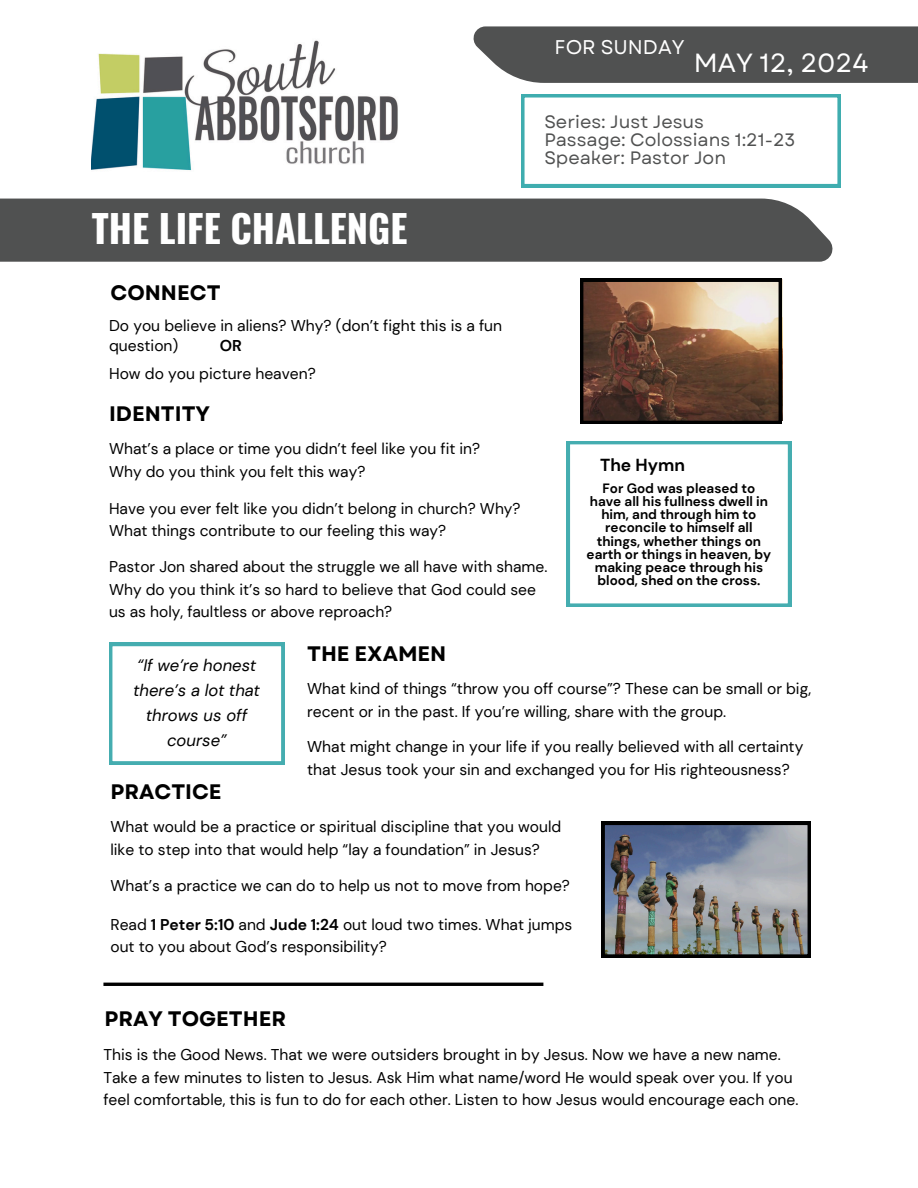
<style>
.page{position:relative;width:918px;height:1188px;background:#fff}
.page>*{position:absolute;margin:0;border:0;box-sizing:border-box;transform-origin:0 0}
.t1{font:700 38.1px "Oswald";color:#fff}
.t2{font:26.25px "Garet";color:#fff}
.t3{font:700 21px "Garet";color:#000}
.t4{font:19.8px "Garet";color:#fff}
.t5{font:18px/17.9px "Garet";color:#505151}
.t6{font:700 17.4px "DM Sans";color:#000}
.t7{font:italic 16.65px/24.9px "DM Sans";color:#000;text-align:center}
.t8{font:15.6px/22.5px "DM Sans";color:#000}
.t9{font:700 15.6px "DM Sans";color:#000}
.t10{font:700 13.5px/13px "DM Sans";color:#000;text-align:center}
.s1{font-weight:700}
</style>
<div class="page">
<img style="left:92px;top:40px;width:306px;height:131px">
<div style="left:0;top:199px;width:833px;height:63px;background:#505151"></div>
<div style="left:473px;top:26px;width:445px;height:57px;background:#505151"></div>
<hr style="left:103px;top:983px;width:440px;height:3px;background:#000">
<svg style="left:521px;top:94px;width:320px;height:93px"></svg>
<svg style="left:580px;top:279px;width:202px;height:145px"></svg>
<svg style="left:567px;top:441px;width:224px;height:165px"></svg>
<svg style="left:109px;top:643px;width:175px;height:121px"></svg>
<img style="left:602px;top:822px;width:209px;height:136px">
<h6 class="t4" style="left:555px;top:33px;width:131px">FOR SUNDAY</h6>
<h5 class="t2" style="left:694px;top:44px;width:176px">MAY 12, 2024</h5>
<h3 class="t1" style="left:92px;top:198px;width:317px">THE LIFE CHALLENGE</h3>
<p class="t3" style="left:110px;top:277px;width:112px">CONNECT</p>
<h4 class="t8" style="left:109px;top:316px;width:395px;line-height:20px">Do you believe in aliens? Why? (don’t fight this is a fun question)</h4>
<h4 class="t9" style="left:220px;top:335px;width:24px">OR</h4>
<h2 class="t8" style="left:109px;top:363px;width:208px">How do you picture heaven?</h2>
<h3 class="t3" style="left:109px;top:398px;width:102px">IDENTITY</h3>
<h3 class="t8" style="left:109px;top:438px;width:373px">What’s a place or time you didn’t feel like you fit in?<br>Why do you think you felt this way?</h3>
<p class="t5" style="left:544px;top:113px;width:252px">Series: Just Jesus<br>Passage: Colossians 1:21-23<br>Speaker: Pastor Jon</p>
<p class="t6" style="left:600px;top:453px;width:86px">The Hymn</p>
<p class="t8" style="left:109px;top:497px;width:413px">Have you ever felt like you didn’t belong in church? Why?<br>What things contribute to our feeling this way?</p>
<h3 class="t8" style="left:109px;top:556px;width:440px">Pastor Jon shared about the struggle we all have with shame.<br>Why do you think it’s so hard to believe that God could see us as holy, faultless or above reproach?</h3>
<p class="t10" style="left:587px;top:482px;width:186px">For God was pleased to have all his fullness dwell in him, and through him to reconcile to himself all things, whether things on earth or things in heaven, by making peace through his blood, shed on the cross.</p>
<p class="t7" style="left:133px;top:653px;width:128px">“If we’re honest there’s a lot that throws us off course”</p>
<p class="t3" style="left:110px;top:777px;width:113px">PRACTICE</p>
<p class="t3" style="left:307px;top:638px;width:141px">THE EXAMEN</p>
<p class="t8" style="left:307px;top:677px;width:505px;line-height:23.1px">What kind of things “throw you off course”? These can be small or big, recent or in the past. If you’re willing, share with the group.</p>
<p class="t8" style="left:307px;top:735px;width:498px;line-height:23.1px">What might change in your life if you really believed with all certainty that Jesus took your sin and exchanged you for His righteousness?</p>
<h6 class="t8" style="left:110px;top:816px;width:452px;line-height:23px">What would be a practice or spiritual discipline that you would like to step into that would help “lay a foundation” in Jesus?</h6>
<h1 class="t8" style="left:110px;top:874px;width:461px">What’s a practice we can do to help us not to move from hope?</h1>
<p class="t8" style="left:110px;top:913px;width:463px">Read <span class="s1">1 Peter 5:10</span> and <span class="s1">Jude 1:24</span> out loud two times. What jumps out to you about God’s responsibility?</p>
<p class="t3" style="left:104px;top:1004px;width:183px">PRAY TOGETHER</p>
<h3 class="t8" style="left:103px;top:1044px;width:697px">This is the Good News. That we were outsiders brought in by Jesus. Now we have a new name.<br>Take a few minutes to listen to Jesus. Ask Him what name/word He would speak over you. If you feel comfortable, this is fun to do for each other. Listen to how Jesus would encourage each one.</h3>
</div>
